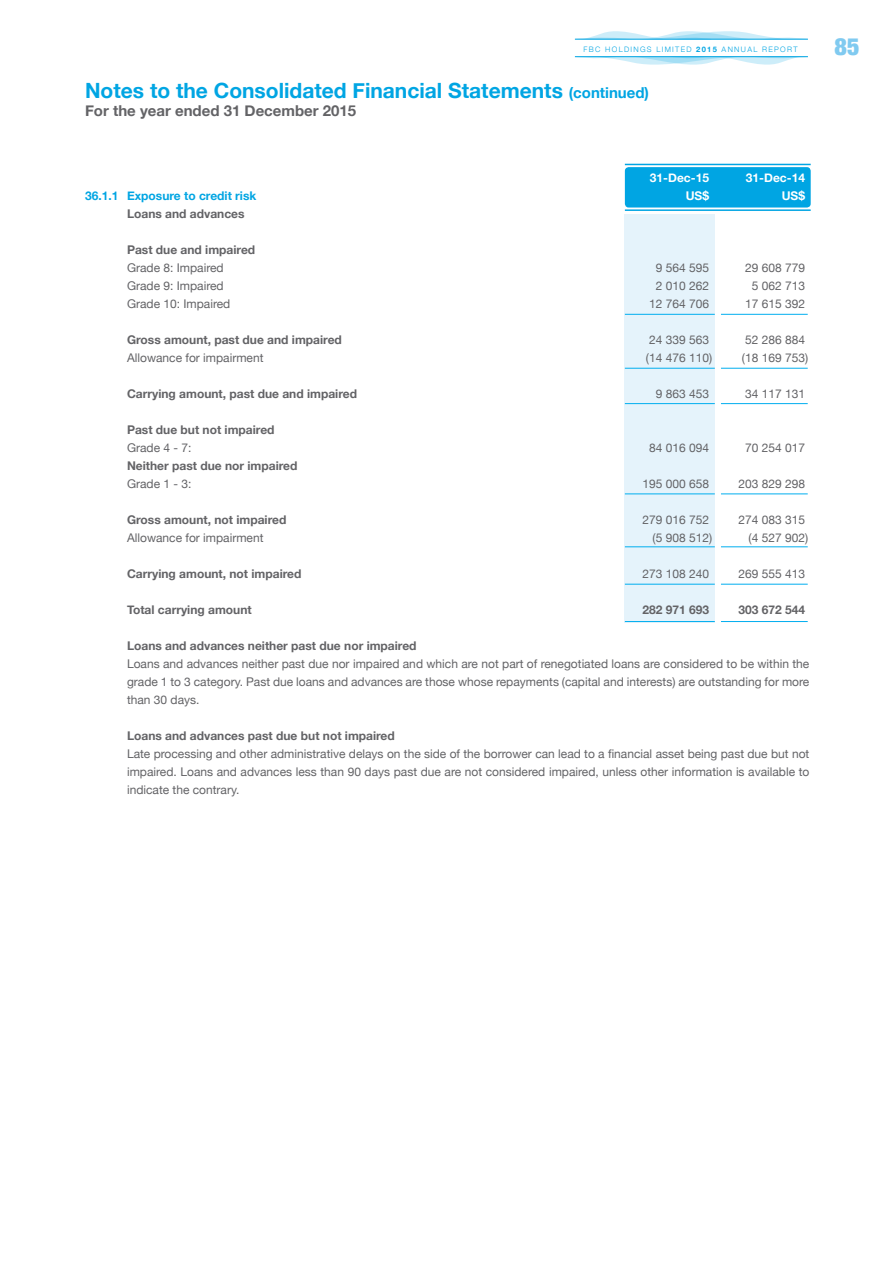
<style>
.page{position:relative;width:893px;height:1263px;background:#fff}
.page>*{position:absolute;margin:0;border:0;box-sizing:border-box;transform-origin:0 0}
.t1{font:900 condensed 24px "Helvetica Neue";color:#80caf0}
.t2{font:700 21px "Helvetica Neue";color:#00a5e3}
.t3{font:700 15px "Helvetica Neue";color:#636366}
.t4{font:12px/18px "Helvetica Neue";color:#636366;text-align:justify}
.t5{font:700 12px "Helvetica Neue";color:#636366}
.t6{font:700 12px "Helvetica Neue";color:#00a5e3}
.t7{font:700 12px "Helvetica Neue";color:#fff}
.t8{font:300 7.5px "Helvetica Neue";letter-spacing:.175em;color:#00a5e3}
.s1{font-weight:700}
.s2{font-size:15px}
</style>
<div class="page">
<svg style="left:575px;top:56px;width:233px;height:9px"></svg>
<svg style="left:575px;top:31px;width:233px;height:9px"></svg>
<div style="left:625px;top:214px;width:90px;height:408px;background:#e5f3fb"></div>
<div style="left:625px;top:167px;width:186px;height:41px;background:#00a5e3;border-radius:4px"></div>
<hr style="left:625px;top:209px;width:186px;height:2px;background:#00a5e3">
<hr style="left:625px;top:164px;width:186px;height:1px;background:#00a5e3">
<hr style="left:721px;top:314px;width:87px;height:1px;background:#00aeef">
<hr style="left:625px;top:314px;width:90px;height:1px;background:#00aeef">
<hr style="left:721px;top:368px;width:87px;height:1px;background:#00aeef">
<hr style="left:625px;top:368px;width:90px;height:1px;background:#00aeef">
<hr style="left:721px;top:403px;width:87px;height:1px;background:#00aeef">
<hr style="left:625px;top:403px;width:90px;height:1px;background:#00aeef">
<hr style="left:721px;top:493px;width:87px;height:1px;background:#00aeef">
<hr style="left:625px;top:493px;width:90px;height:1px;background:#00aeef">
<hr style="left:721px;top:546px;width:87px;height:1px;background:#00aeef">
<hr style="left:625px;top:546px;width:90px;height:1px;background:#00aeef">
<hr style="left:721px;top:584px;width:87px;height:1px;background:#00aeef">
<hr style="left:625px;top:584px;width:90px;height:1px;background:#00aeef">
<hr style="left:721px;top:621px;width:87px;height:1px;background:#00aeef">
<hr style="left:625px;top:621px;width:90px;height:1px;background:#00aeef">
<p class="t8" style="left:584px;top:43px;width:216px">FBC HOLDINGS LIMITED <span class="s1">2015</span> ANNUAL REPORT</p>
<h1 class="t1" style="left:835px;top:27px;width:26px">85</h1>
<p class="t2" style="left:85px;top:74px;width:565px">Notes to the Consolidated Financial Statements <span class="s2">(continued)</span></p>
<p class="t3" style="left:85px;top:99px;width:273px">For the year ended 31 December 2015</p>
<p class="t7" style="left:650px;top:168px;width:61px">31-Dec-15</p>
<p class="t7" style="left:746px;top:168px;width:61px">31-Dec-14</p>
<p class="t6" style="left:85px;top:186px;width:173px">36.1.1 Exposure to credit risk</p>
<p class="t7" style="left:686px;top:186px;width:25px">US$</p>
<p class="t7" style="left:782px;top:186px;width:25px">US$</p>
<p class="t5" style="left:127px;top:204px;width:119px">Loans and advances</p>
<p class="t5" style="left:127px;top:240px;width:130px">Past due and impaired</p>
<p class="t4" style="left:127px;top:259px;width:98px">Grade 8: Impaired</p>
<p class="t4" style="left:656px;top:259px;width:55px">9 564 595</p>
<p class="t4" style="left:745px;top:259px;width:62px">29 608 779</p>
<p class="t4" style="left:127px;top:277px;width:98px">Grade 9: Impaired</p>
<p class="t4" style="left:656px;top:277px;width:55px">2 010 262</p>
<p class="t4" style="left:752px;top:277px;width:55px">5 062 713</p>
<p class="t4" style="left:127px;top:295px;width:105px">Grade 10: Impaired</p>
<p class="t4" style="left:649px;top:295px;width:62px">12 764 706</p>
<p class="t4" style="left:745px;top:295px;width:62px">17 615 392</p>
<p class="t5" style="left:127px;top:330px;width:216px">Gross amount, past due and impaired</p>
<p class="t4" style="left:649px;top:331px;width:62px">24 339 563</p>
<p class="t4" style="left:745px;top:331px;width:62px">52 286 884</p>
<p class="t4" style="left:127px;top:349px;width:138px">Allowance for impairment</p>
<p class="t4" style="left:646px;top:349px;width:68px">(14 476 110)</p>
<p class="t4" style="left:742px;top:349px;width:68px">(18 169 753)</p>
<p class="t5" style="left:127px;top:384px;width:231px">Carrying amount, past due and impaired</p>
<p class="t4" style="left:656px;top:385px;width:55px">9 863 453</p>
<p class="t4" style="left:745px;top:385px;width:62px">34 117 131</p>
<p class="t5" style="left:127px;top:420px;width:149px">Past due but not impaired</p>
<p class="t4" style="left:127px;top:439px;width:66px">Grade 4 - 7:</p>
<p class="t4" style="left:649px;top:439px;width:62px">84 016 094</p>
<p class="t4" style="left:745px;top:439px;width:62px">70 254 017</p>
<p class="t5" style="left:127px;top:456px;width:172px">Neither past due nor impaired</p>
<p class="t4" style="left:127px;top:475px;width:66px">Grade 1 - 3:</p>
<p class="t4" style="left:642px;top:475px;width:68px">195 000 658</p>
<p class="t4" style="left:738px;top:475px;width:68px">203 829 298</p>
<p class="t5" style="left:127px;top:510px;width:161px">Gross amount, not impaired</p>
<p class="t4" style="left:642px;top:511px;width:68px">279 016 752</p>
<p class="t4" style="left:738px;top:511px;width:68px">274 083 315</p>
<p class="t4" style="left:127px;top:529px;width:138px">Allowance for impairment</p>
<p class="t4" style="left:653px;top:529px;width:61px">(5 908 512)</p>
<p class="t4" style="left:749px;top:529px;width:61px">(4 527 902)</p>
<p class="t5" style="left:127px;top:564px;width:176px">Carrying amount, not impaired</p>
<p class="t4" style="left:642px;top:565px;width:68px">273 108 240</p>
<p class="t4" style="left:738px;top:565px;width:68px">269 555 413</p>
<p class="t5" style="left:127px;top:600px;width:126px">Total carrying amount</p>
<p class="t5" style="left:642px;top:600px;width:68px">282 971 693</p>
<p class="t5" style="left:738px;top:600px;width:68px">303 672 544</p>
<p class="t5" style="left:127px;top:636px;width:291px">Loans and advances neither past due nor impaired</p>
<p class="t4" style="left:127px;top:655px;width:684px">Loans and advances neither past due nor impaired and which are not part of renegotiated loans are considered to be within the grade 1 to 3 category. Past due loans and advances are those whose repayments (capital and interests) are outstanding for more than 30 days.</p>
<p class="t5" style="left:127px;top:726px;width:269px">Loans and advances past due but not impaired</p>
<p class="t4" style="left:127px;top:745px;width:684px">Late processing and other administrative delays on the side of the borrower can lead to a financial asset being past due but not impaired. Loans and advances less than 90 days past due are not considered impaired, unless other information is available to indicate the contrary.</p>
</div>
